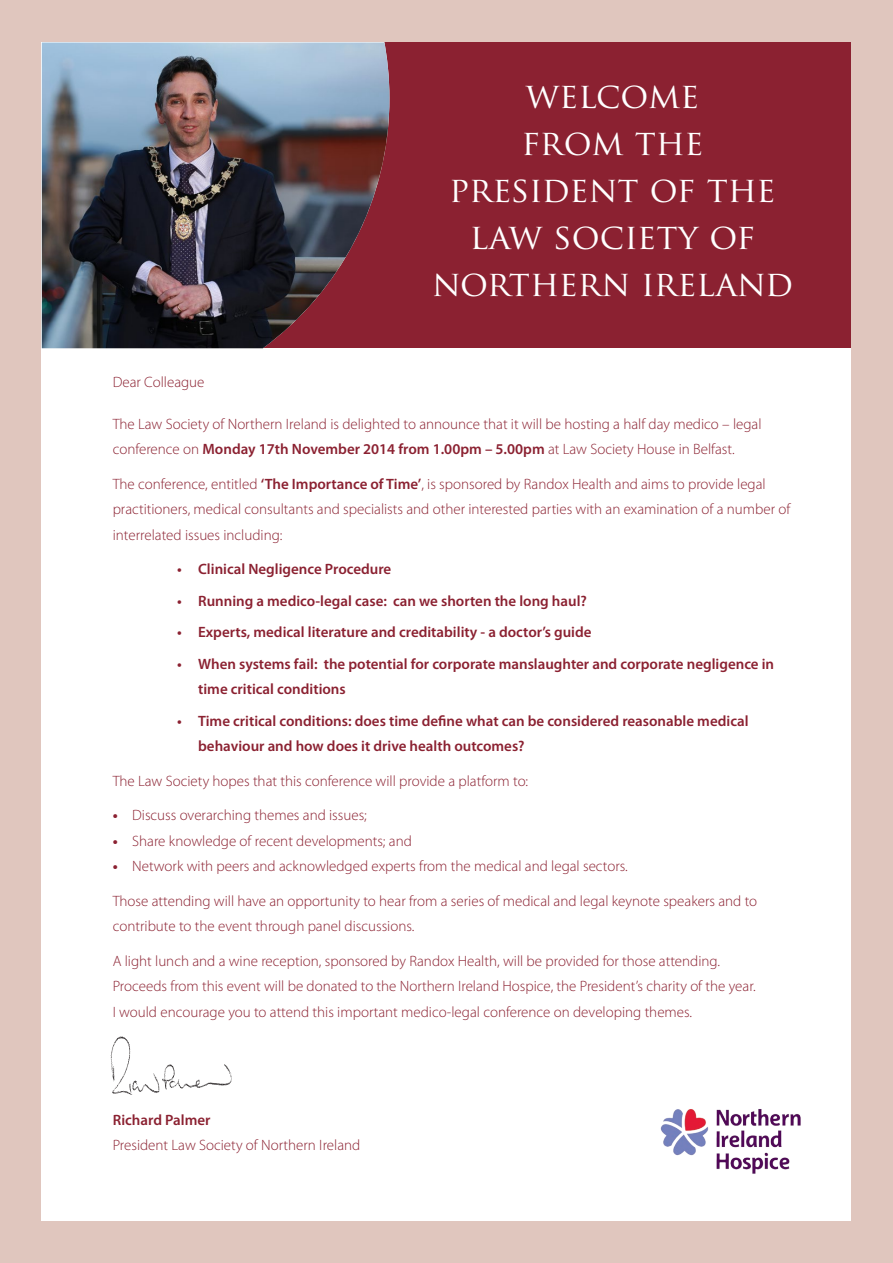
<style>
.page{position:relative;width:893px;height:1263px;background:#e0c6be}
.page>*{position:absolute;margin:0;border:0;box-sizing:border-box;transform-origin:0 0}
.t1{font:34.65px/47.1px "Trajan Pro";color:#fff;text-align:center}
.t2{font:300 15px/25.5px "Myriad Pro";color:#8b2131}
.t3{font:600 15px/25.5px "Myriad Pro";color:#8b2131}
.s1{font-weight:600}
.s2{font-weight:700}
</style>
<div class="page">
<div style="left:41px;top:43px;width:809px;height:1177px;background:#fff"></div>
<div style="left:42px;top:43px;width:808px;height:305px;background:#8b2131"></div>
<img style="left:42px;top:43px;width:347px;height:305px">
<img style="left:110px;top:1036px;width:122px;height:59px">
<img style="left:660px;top:1109px;width:141px;height:65px">
<p class="t1" style="left:526px;top:71px;width:175px">WELCOME</p>
<p class="t1" style="left:432px;top:118px;width:363px">FROM THE<br>PRESIDENT OF THE<br>LAW SOCIETY OF<br>NORTHERN IRELAND</p>
<p class="t2" style="left:113px;top:369px;width:93px">Dear Colleague</p>
<p class="t2" style="left:113px;top:411px;width:650px">The Law Society of Northern Ireland is delighted to announce that it will be hosting a half day medico – legal conference on <span class="s1">Monday 17th November 2014 from 1.00pm – 5.00pm</span> at Law Society House in Belfast.</p>
<p class="t2" style="left:113px;top:471px;width:679px">The conference, entitled <span class="s1">‘The Importance of Time’</span>, is sponsored by Randox Health and aims to provide legal practitioners, medical consultants and specialists and other interested parties with an examination of a number of interrelated issues including:</p>
<p class="t3" style="left:177px;top:556px;width:216px">• Clinical Negligence Procedure</p>
<p class="t3" style="left:177px;top:588px;width:411px">• Running a medico-legal case: can we shorten the long haul?</p>
<p class="t3" style="left:177px;top:619px;width:416px">• Experts, medical literature and creditability - a doctor’s guide</p>
<p class="t3" style="left:198px;top:651px;width:577px;text-indent:-21px">• When systems fail: the potential for corporate manslaughter and corporate negligence in time critical conditions</p>
<p class="t3" style="left:198px;top:708px;width:552px;text-indent:-21px">• Time critical conditions: does time define what can be considered reasonable medical behaviour and how does it drive health outcomes?</p>
<p class="t2" style="left:113px;top:768px;width:417px">The Law Society hopes that this conference will provide a platform to:</p>
<p class="t2" style="left:113px;top:802px;width:256px"><span class="s2">•</span> Discuss overarching themes and issues;</p>
<p class="t2" style="left:113px;top:828px;width:301px"><span class="s2">•</span> Share knowledge of recent developments; and</p>
<p class="t2" style="left:113px;top:853px;width:517px"><span class="s2">•</span> Network with peers and acknowledged experts from the medical and legal sectors.</p>
<p class="t2" style="left:113px;top:888px;width:646px">Those attending will have an opportunity to hear from a series of medical and legal keynote speakers and to contribute to the event through panel discussions.</p>
<p class="t2" style="left:113px;top:948px;width:609px">A light lunch and a wine reception, sponsored by Randox Health, will be provided for those attending.</p>
<p class="t2" style="left:113px;top:973px;width:644px">Proceeds from this event will be donated to the Northern Ireland Hospice, the President’s charity of the year.</p>
<p class="t2" style="left:113px;top:999px;width:581px">I would encourage you to attend this important medico-legal conference on developing themes.</p>
<p class="t3" style="left:113px;top:1107px;width:99px">Richard Palmer</p>
<p class="t2" style="left:113px;top:1132px;width:249px">President Law Society of Northern Ireland</p>
</div>
